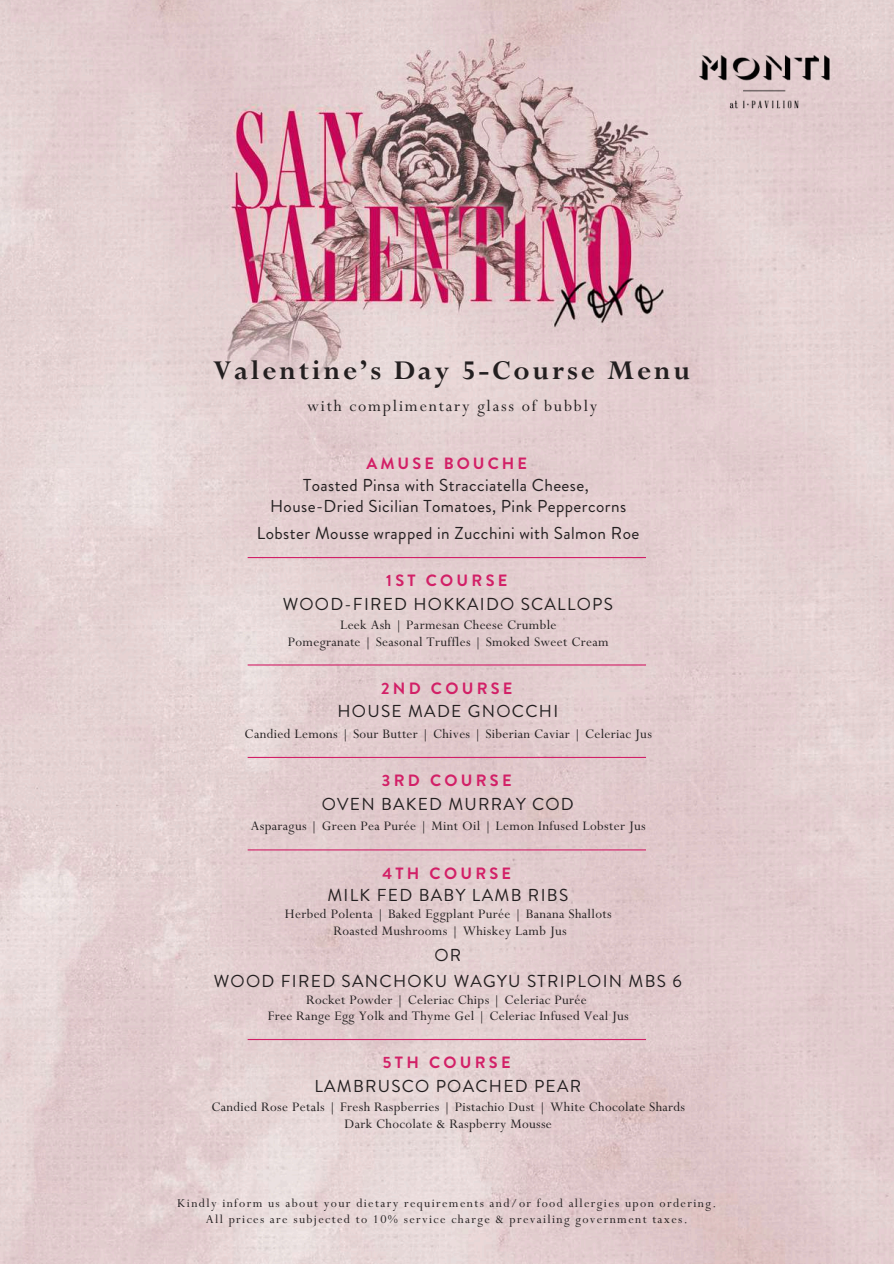
<style>
.page{position:relative;width:894px;height:1264px;background:#fff}
.page>*{position:absolute;margin:0;border:0;box-sizing:border-box;transform-origin:0 0}
.t1{font:700 30px "Perpetua";letter-spacing:.09em;color:#231f20}
.t2{font:18px "Perpetua";letter-spacing:.1em;color:#231f20}
.t3{font:17.25px/25.8px "Brandon Grotesque";letter-spacing:.07em;color:#231f20;text-align:center}
.t4{font:17.25px/20.2px "Brandon Grotesque";letter-spacing:.025em;color:#231f20;text-align:center}
.t5{font:700 16.35px "Brandon Grotesque";letter-spacing:.2em;color:#d22067}
.t6{font:14.7px/16.8px "Perpetua";letter-spacing:.025em;color:#231f20;text-align:center}
.t7{font:13.5px/15.8px "Perpetua";letter-spacing:.1em;color:#231f20;text-align:center}
</style>
<div class="page">
<img style="left:0;top:0;width:893px;height:1263px">
<img style="left:691px;top:47px;width:145px;height:69px">
<hr style="left:247px;top:664px;width:398px;height:1px;background:#d22067">
<hr style="left:247px;top:757px;width:398px;height:1px;background:#d22067">
<hr style="left:247px;top:849px;width:398px;height:1px;background:#d22067">
<hr style="left:247px;top:1038px;width:398px;height:2px;background:#d22067">
<hr style="left:247px;top:557px;width:398px;height:1px;background:#d22067">
<h1 class="t1" style="left:213px;top:355px;width:478px">Valentine’s Day 5-Course Menu</h1>
<p class="t2" style="left:307px;top:396px;width:291px">with complimentary glass of bubbly</p>
<p class="t5" style="left:366px;top:451px;width:162px">AMUSE BOUCHE</p>
<p class="t4" style="left:270px;top:475px;width:357px">Toasted Pinsa with Stracciatella Cheese,<br>House-Dried Sicilian Tomatoes, Pink Peppercorns</p>
<p class="t4" style="left:257px;top:522px;width:384px">Lobster Mousse wrapped in Zucchini with Salmon Roe</p>
<p class="t5" style="left:386px;top:569px;width:123px">1ST COURSE</p>
<p class="t3" style="left:283px;top:591px;width:331px">WOOD-FIRED HOKKAIDO SCALLOPS</p>
<p class="t6" style="left:288px;top:617px;width:322px">Leek Ash | Parmesan Cheese Crumble<br>Pomegranate | Seasonal Truffles | Smoked Sweet Cream</p>
<p class="t5" style="left:381px;top:676px;width:133px">2ND COURSE</p>
<p class="t3" style="left:337px;top:698px;width:222px">HOUSE MADE GNOCCHI</p>
<p class="t6" style="left:244px;top:725px;width:408px">Candied Lemons | Sour Butter | Chives | Siberian Caviar | Celeriac Jus</p>
<p class="t5" style="left:382px;top:769px;width:131px">3RD COURSE</p>
<p class="t3" style="left:322px;top:791px;width:253px">OVEN BAKED MURRAY COD</p>
<p class="t6" style="left:251px;top:818px;width:396px">Asparagus | Green Pea Purée | Mint Oil | Lemon Infused Lobster Jus</p>
<p class="t5" style="left:382px;top:861px;width:130px">4TH COURSE</p>
<p class="t3" style="left:327px;top:882px;width:242px">MILK FED BABY LAMB RIBS</p>
<p class="t6" style="left:285px;top:905px;width:328px">Herbed Polenta | Baked Eggplant Purée | Banana Shallots<br>Roasted Mushrooms | Whiskey Lamb Jus</p>
<p class="t3" style="left:214px;top:942px;width:469px">OR<br>WOOD FIRED SANCHOKU WAGYU STRIPLOIN MBS 6</p>
<p class="t6" style="left:267px;top:991px;width:362px">Rocket Powder | Celeriac Chips | Celeriac Purée<br>Free Range Egg Yolk and Thyme Gel | Celeriac Infused Veal Jus</p>
<p class="t5" style="left:383px;top:1051px;width:129px">5TH COURSE</p>
<p class="t3" style="left:314px;top:1073px;width:268px">LAMBRUSCO POACHED PEAR</p>
<p class="t6" style="left:211px;top:1098px;width:475px">Candied Rose Petals | Fresh Raspberries | Pistachio Dust | White Chocolate Shards<br>Dark Chocolate &amp; Raspberry Mousse</p>
<p class="t7" style="left:177px;top:1195px;width:540px">Kindly inform us about your dietary requirements and/or food allergies upon ordering.<br>All prices are subjected to 10% service charge &amp; prevailing government taxes.</p>
</div>
